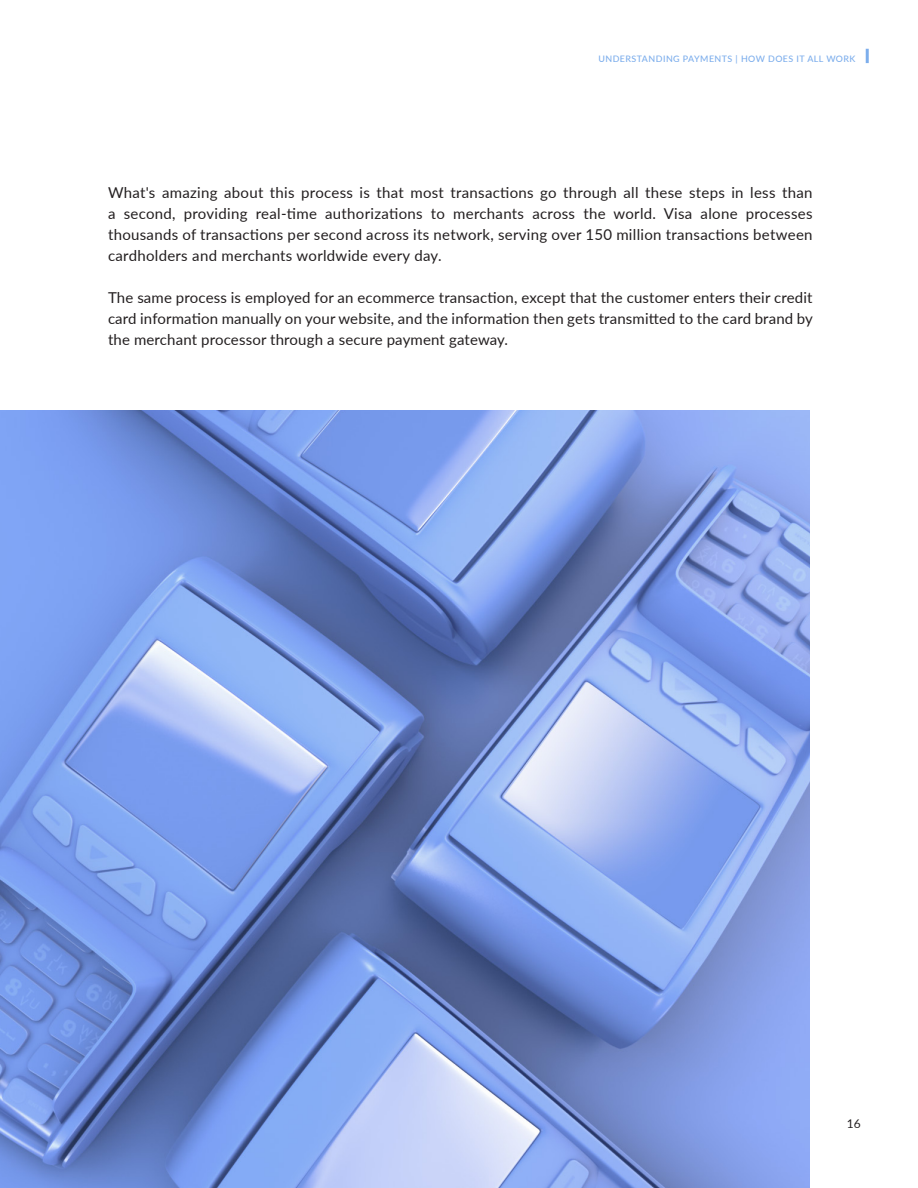
<style>
.page{position:relative;width:918px;height:1188px;background:#fff}
.page>*{position:absolute;margin:0;border:0;box-sizing:border-box;transform-origin:0 0}
.t1{font:15px/21px "Lato";letter-spacing:.01em;color:#231f20;text-align:justify}
.t2{font:12px "Lato";color:#231f20}
.t3{font:500 8.85px "Lato";letter-spacing:.05em;color:#7daeec}
</style>
<div class="page">
<hr style="left:866px;top:49px;width:3px;height:14px;background:#7daeec">
<img style="left:0;top:410px;width:810px;height:778px">
<p class="t3" style="left:598px;top:52px;width:259px">UNDERSTANDING PAYMENTS | HOW DOES IT ALL WORK</p>
<p class="t1" style="left:108px;top:181px;width:706px">What's amazing about this process is that most transactions go through all these steps in less than a second, providing real-time authorizations to merchants across the world. Visa alone processes thousands of transactions per second across its network, serving over 150 million transactions between cardholders and merchants worldwide every day.</p>
<p class="t1" style="left:108px;top:286px;width:706px">The same process is employed for an ecommerce transaction, except that the customer enters their credit card information manually on your website, and the information then gets transmitted to the card brand by the merchant processor through a secure payment gateway.</p>
<p class="t2" style="left:847px;top:1115px;width:15px">16</p>
</div>
